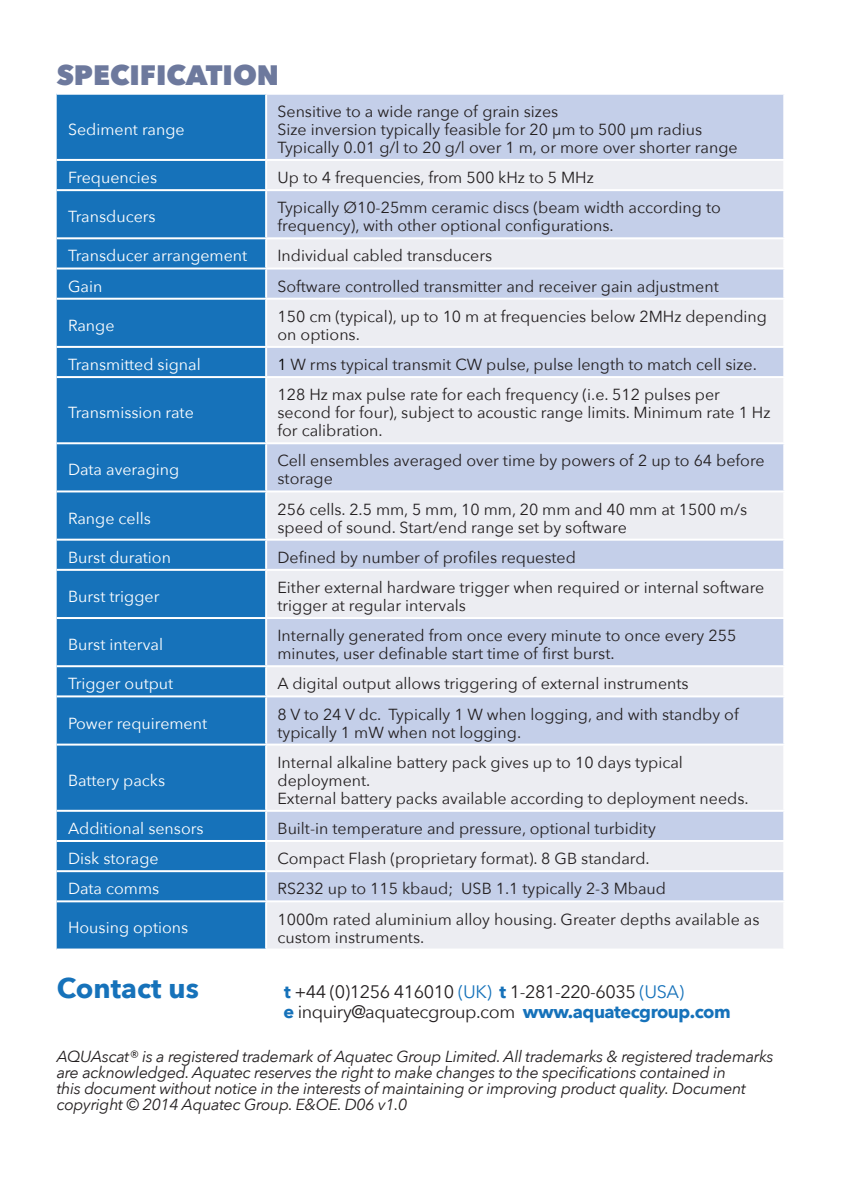
<style>
.page{position:relative;width:842px;height:1191px;background:#fff}
.page>*{position:absolute;margin:0;border:0;box-sizing:border-box;transform-origin:0 0}
.t1{font:800 28px "Avenir Next";color:#6d799d}
.t2{font:700 28px "Avenir Next";color:#1672ba}
.t3{font:18px/20px "Avenir Next";letter-spacing:-.025em;color:#231f20}
.t4{font:16px/18px "Avenir Next";color:#231f20}
.t5{font:italic 16px/16px "Avenir Next";letter-spacing:-.02em;color:#231f20}
.t6{font:16px "Avenir Next";color:#fff}
.s1{color:#000}
.s2{font-weight:700;color:#1672ba}
.s3{color:#1672ba}
</style>
<div class="page">
<div style="left:57px;top:95px;width:208px;height:853px;background:#1672ba"></div>
<div style="left:267px;top:95px;width:516px;height:64px;background:#c4cfe9"></div>
<svg style="left:267px;top:161px;width:516px;height:787px;background:#dae0ee"></svg>
<hr style="left:57px;top:267px;width:209px;height:2px;background:#fff">
<hr style="left:57px;top:298px;width:209px;height:2px;background:#fff">
<hr style="left:57px;top:346px;width:209px;height:2px;background:#fff">
<hr style="left:57px;top:376px;width:209px;height:2px;background:#fff">
<hr style="left:57px;top:442px;width:209px;height:2px;background:#fff">
<hr style="left:57px;top:490px;width:209px;height:2px;background:#fff">
<hr style="left:57px;top:538px;width:209px;height:2px;background:#fff">
<hr style="left:57px;top:569px;width:209px;height:2px;background:#fff">
<hr style="left:57px;top:617px;width:209px;height:2px;background:#fff">
<hr style="left:57px;top:665px;width:209px;height:2px;background:#fff">
<hr style="left:57px;top:695px;width:209px;height:2px;background:#fff">
<hr style="left:57px;top:743px;width:209px;height:2px;background:#fff">
<hr style="left:57px;top:810px;width:209px;height:2px;background:#fff">
<hr style="left:57px;top:840px;width:209px;height:2px;background:#fff">
<hr style="left:57px;top:870px;width:209px;height:2px;background:#fff">
<hr style="left:57px;top:900px;width:209px;height:2px;background:#fff">
<hr style="left:266px;top:189px;width:519px;height:2px;background:#fff">
<hr style="left:266px;top:237px;width:519px;height:2px;background:#fff">
<hr style="left:266px;top:267px;width:519px;height:2px;background:#fff">
<hr style="left:266px;top:298px;width:519px;height:2px;background:#fff">
<hr style="left:266px;top:442px;width:519px;height:2px;background:#fff">
<hr style="left:266px;top:490px;width:519px;height:2px;background:#fff">
<hr style="left:266px;top:538px;width:519px;height:2px;background:#fff">
<hr style="left:266px;top:569px;width:519px;height:2px;background:#fff">
<hr style="left:266px;top:617px;width:519px;height:2px;background:#fff">
<hr style="left:266px;top:665px;width:519px;height:2px;background:#fff">
<hr style="left:266px;top:695px;width:519px;height:2px;background:#fff">
<hr style="left:266px;top:743px;width:519px;height:2px;background:#fff">
<hr style="left:266px;top:810px;width:519px;height:2px;background:#fff">
<hr style="left:266px;top:840px;width:519px;height:2px;background:#fff">
<hr style="left:266px;top:870px;width:519px;height:2px;background:#fff">
<hr style="left:266px;top:900px;width:519px;height:2px;background:#fff">
<hr style="left:266px;top:346px;width:519px;height:2px;background:#fff">
<hr style="left:266px;top:376px;width:519px;height:2px;background:#fff">
<hr style="left:57px;top:159px;width:209px;height:2px;background:#fff">
<hr style="left:57px;top:189px;width:209px;height:2px;background:#fff">
<hr style="left:57px;top:237px;width:209px;height:2px;background:#fff">
<h1 class="t1" style="left:57px;top:58px;width:224px">SPECIFICATION</h1>
<p class="t6" style="left:68px;top:116px;width:118px">Sediment range</p>
<p class="t4" style="left:277px;top:102px;width:462px">Sensitive to a wide range of grain sizes<br>Size inversion typically feasible for 20 μm to 500 μm radius<br>Typically 0.01 g/l to 20 g/l over 1 m, or more over shorter range</p>
<p class="t6" style="left:68px;top:164px;width:91px">Frequencies</p>
<p class="t4" style="left:277px;top:168px;width:318px">Up to 4 frequencies, from 500 kHz to 5 MHz</p>
<p class="t6" style="left:68px;top:203px;width:89px">Transducers</p>
<p class="t4" style="left:277px;top:198px;width:445px">Typically Ø10-25mm ceramic discs (beam width according to frequency), with other optional configurations.</p>
<p class="t6" style="left:68px;top:242px;width:181px">Transducer arrangement</p>
<p class="t4" style="left:277px;top:246px;width:216px">Individual cabled transducers</p>
<p class="t6" style="left:68px;top:272px;width:36px">Gain</p>
<p class="t4" style="left:277px;top:276px;width:443px">Software controlled transmitter and receiver gain adjustment</p>
<p class="t6" style="left:68px;top:312px;width:48px">Range</p>
<p class="t4" style="left:277px;top:306px;width:491px">150 cm (typical), up to 10 m at frequencies below 2MHz depending on options.</p>
<p class="t6" style="left:68px;top:351px;width:134px">Transmitted signal</p>
<p class="t4" style="left:277px;top:355px;width:481px"><span class="s1">1</span> W rms typical transmit CW pulse, pulse length to match cell size.</p>
<p class="t6" style="left:68px;top:399px;width:127px">Transmission rate</p>
<p class="t4" style="left:277px;top:385px;width:495px">128 Hz max pulse rate for each frequency (i.e. 512 pulses per second for four), subject to acoustic range limits. Minimum rate 1 Hz for calibration.</p>
<p class="t6" style="left:68px;top:456px;width:113px">Data averaging</p>
<p class="t4" style="left:277px;top:451px;width:489px">Cell ensembles averaged over time by powers of 2 up to 64 before storage</p>
<p class="t6" style="left:68px;top:504px;width:84px">Range cells</p>
<p class="t4" style="left:277px;top:499px;width:471px">256 cells. 2.5 mm, 5 mm, 10 mm, 20 mm and 40 mm at 1500 m/s speed of sound. Start/end range set by software</p>
<p class="t6" style="left:68px;top:544px;width:104px">Burst duration</p>
<p class="t4" style="left:277px;top:547px;width:300px">Defined by number of profiles requested</p>
<p class="t6" style="left:68px;top:583px;width:93px">Burst trigger</p>
<p class="t4" style="left:277px;top:578px;width:488px">Either external hardware trigger when required or internal software trigger at regular intervals</p>
<p class="t6" style="left:68px;top:631px;width:97px">Burst interval</p>
<p class="t4" style="left:277px;top:626px;width:460px">Internally generated from once every minute to once every 255 minutes, user definable start time of first burst.</p>
<p class="t6" style="left:68px;top:670px;width:107px">Trigger output</p>
<p class="t4" style="left:277px;top:674px;width:413px">A digital output allows triggering of external instruments</p>
<p class="t6" style="left:68px;top:709px;width:141px">Power requirement</p>
<p class="t4" style="left:277px;top:704px;width:463px">8 V to 24 V dc. Typically 1 W when logging, and with standby of typically 1 mW when not logging.</p>
<p class="t6" style="left:68px;top:766px;width:99px">Battery packs</p>
<p class="t4" style="left:277px;top:752px;width:473px">Internal alkaline battery pack gives up to 10 days typical deployment.<br>External battery packs available according to deployment needs.</p>
<p class="t6" style="left:68px;top:815px;width:137px">Additional sensors</p>
<p class="t4" style="left:277px;top:818px;width:380px">Built-in temperature and pressure, optional turbidity</p>
<p class="t6" style="left:68px;top:845px;width:92px">Disk storage</p>
<p class="t4" style="left:277px;top:849px;width:374px">Compact Flash (proprietary format). 8 GB standard.</p>
<p class="t6" style="left:68px;top:875px;width:93px">Data comms</p>
<p class="t4" style="left:277px;top:879px;width:390px">RS232 up to 115 kbaud; USB 1.1 typically 2-3 Mbaud</p>
<p class="t6" style="left:68px;top:914px;width:122px">Housing options</p>
<p class="t4" style="left:277px;top:909px;width:483px">1000m rated aluminium alloy housing. Greater depths available as custom instruments.</p>
<h1 class="t2" style="left:57px;top:963px;width:144px">Contact us</h1>
<p class="t3" style="left:284px;top:981px;width:449px"><span class="s2">t</span> +44 (0)1256 416010 <span class="s3">(UK)</span> <span class="s2">t</span> 1-281-220-6035 <span class="s3">(USA)<br></span><span class="s2">e</span> inquiry@aquatecgroup.com <span class="s2">www.aquatecgroup.com</span></p>
<p class="t5" style="left:57px;top:1047px;width:718px">AQUAscat® is a registered trademark of Aquatec Group Limited. All trademarks &amp; registered trademarks are acknowledged. Aquatec reserves the right to make changes to the specifications contained in<br>this document without notice in the interests of maintaining or improving product quality. Document copyright © 2014 Aquatec Group. E&amp;OE. D06 v1.0</p>
</div>
